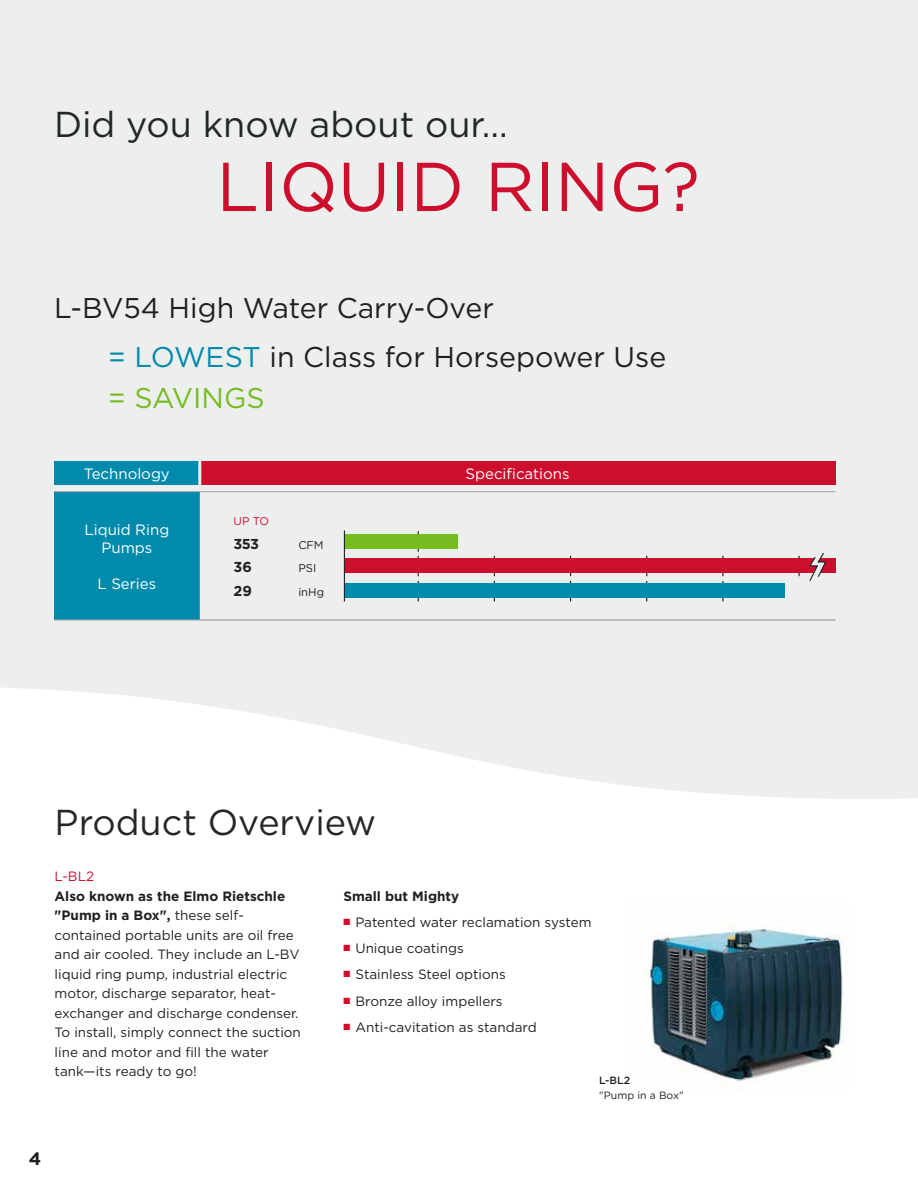
<style>
.page{position:relative;width:918px;height:1188px;background:#fff}
.page>*{position:absolute;margin:0;border:0;box-sizing:border-box;transform-origin:0 0}
.t1{font:69px "Gotham";color:#ce0e2d}
.t2{font:36px "Gotham";color:#24272a}
.t3{font:28.5px/49.5px "Gotham";color:#231f20}
.t4{font:28.5px "Gotham";color:#76bc21}
.t5{font:700 18px "Gotham";color:#231f20}
.t6{font:15px/18px "Gotham";color:#fff;text-align:center}
.t7{font:700 14.4px "Gotham";letter-spacing:-.02em;color:#231f20}
.t8{font:13.5px/19.5px "Gotham";color:#231f20}
.t9{font:700 13.5px "Gotham";color:#231f20}
.t10{font:13.5px "Gotham";color:#ce0e2d}
.t11{font:11.25px "Gotham";color:#231f20}
.t12{font:11.25px "Gotham";color:#ce0e2d}
.t13{font:10.5px "Gotham";color:#231f20}
.t14{font:500 10.5px "Gotham";color:#231f20}
.s1{color:#008aab}
.s2{font-weight:700}
.s3{color:#ce0e2d}
</style>
<div class="page">
<div style="left:0;top:0;width:918px;height:799px;background:#edeeee"></div>
<div style="left:54px;top:461px;width:146px;height:159px;background:#008aab"></div>
<div style="left:200px;top:461px;width:636px;height:24px;background:#ce0e2d"></div>
<hr style="left:200px;top:620px;width:138px;height:1px;background:#888b8d">
<hr style="left:338px;top:620px;width:497px;height:1px;background:#888b8d">
<hr style="left:198px;top:461px;width:3px;height:24px;background:#edeeee">
<hr style="left:54px;top:491px;width:146px;height:1px;background:#9ea1a2">
<hr style="left:200px;top:491px;width:138px;height:1px;background:#9ea1a2">
<hr style="left:338px;top:491px;width:497px;height:1px;background:#9ea1a2">
<hr style="left:54px;top:620px;width:146px;height:1px;background:#9ea1a2">
<div style="left:345px;top:534px;width:113px;height:15px;background:#76bc21"></div>
<hr style="left:722px;top:556px;width:2px;height:20px;background:#231f20">
<svg style="left:418px;top:531px;width:1px;height:70px"></svg>
<svg style="left:494px;top:556px;width:1px;height:45px"></svg>
<svg style="left:570px;top:556px;width:1px;height:45px"></svg>
<svg style="left:646px;top:556px;width:1px;height:45px"></svg>
<hr style="left:722px;top:581px;width:2px;height:20px;background:#231f20">
<div style="left:344px;top:584px;width:441px;height:14px;background:#008aab"></div>
<div style="left:344px;top:559px;width:492px;height:14px;background:#ce0e2d"></div>
<hr style="left:344px;top:530px;width:1px;height:71px;background:#24272a">
<svg style="left:808px;top:552px;width:20px;height:30px"></svg>
<img style="left:644px;top:926px;width:200px;height:156px">
<h2 class="t2" style="left:54px;top:101px;width:455px">Did you know about our…</h2>
<h1 class="t1" style="left:216px;top:142px;width:485px">LIQUID RING?</h1>
<h3 class="t3" style="left:108px;top:282px;width:560px;text-indent:-54px">L-BV54 High Water Carry-Over<br><span class="s1">= LOWEST</span> in Class for Horsepower Use</h3>
<h3 class="t4" style="left:108px;top:380px;width:158px">= SAVINGS</h3>
<p class="t6" style="left:84px;top:464px;width:87px">Technology</p>
<p class="t6" style="left:466px;top:464px;width:105px">Specifications</p>
<p class="t6" style="left:84px;top:520px;width:86px">Liquid Ring<br>Pumps</p>
<p class="t6" style="left:98px;top:574px;width:60px">L Series</p>
<p class="t12" style="left:234px;top:514px;width:37px">UP TO</p>
<p class="t7" style="left:234px;top:534px;width:27px">353</p>
<p class="t11" style="left:298px;top:537px;width:27px">CFM</p>
<p class="t7" style="left:234px;top:557px;width:20px">36</p>
<p class="t11" style="left:298px;top:561px;width:19px">PSI</p>
<p class="t7" style="left:234px;top:581px;width:20px">29</p>
<p class="t11" style="left:298px;top:585px;width:27px">inHg</p>
<h2 class="t2" style="left:55px;top:799px;width:323px">Product Overview</h2>
<p class="t10" style="left:55px;top:868px;width:41px">L-BL2</p>
<p class="t8" style="left:55px;top:886px;width:248px"><span class="s2">Also known as the Elmo Rietschle "Pump in a Box",</span> these self&shy;contained portable units are oil free and air cooled. They include an L-BV liquid ring pump, industrial electric motor, discharge separator, heat&shy;exchanger and discharge condenser.<br>To install, simply connect the suction line and motor and fill the water tank—its ready to go!</p>
<p class="t9" style="left:343px;top:887px;width:117px">Small but Mighty</p>
<p class="t8" style="left:343px;top:912px;width:250px"><span class="s3">■</span> Patented water reclamation system</p>
<p class="t8" style="left:343px;top:938px;width:122px"><span class="s3">■</span> Unique coatings</p>
<p class="t8" style="left:343px;top:965px;width:164px"><span class="s3">■</span> Stainless Steel options</p>
<p class="t8" style="left:343px;top:991px;width:161px"><span class="s3">■</span> Bronze alloy impellers</p>
<p class="t8" style="left:343px;top:1017px;width:195px"><span class="s3">■</span> Anti-cavitation as standard</p>
<p class="t14" style="left:599px;top:1073px;width:32px">L-BL2</p>
<p class="t13" style="left:599px;top:1089px;width:86px">"Pump in a Box"</p>
<h3 class="t5" style="left:29px;top:1147px;width:14px">4</h3>
</div>
